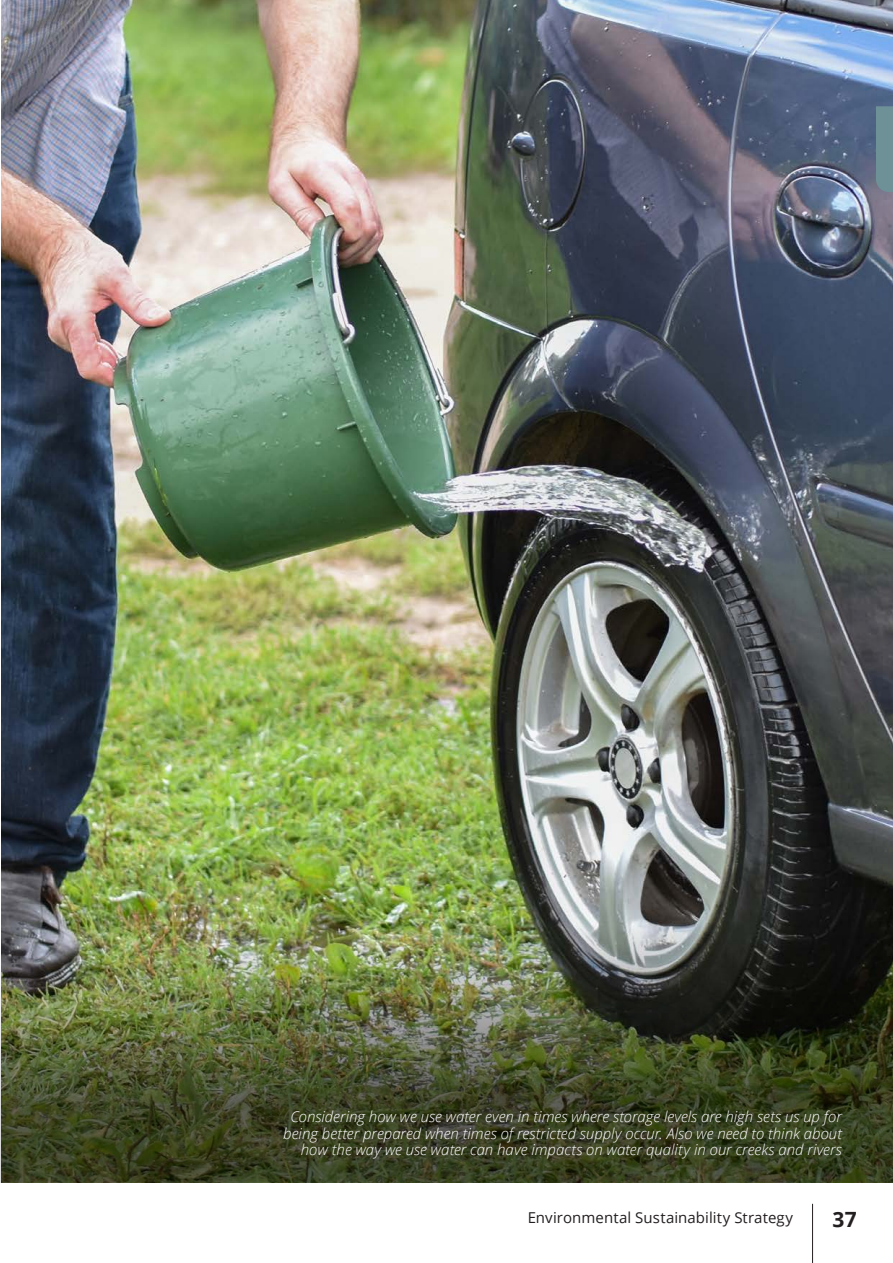
<style>
.page{position:relative;width:893px;height:1263px;background:#fff}
.page>*{position:absolute;margin:0;border:0;box-sizing:border-box;transform-origin:0 0}
.t1{font:700 21px "Open Sans";color:#231f20}
.Table_last_column{font:italic 300 15px/16.5px "Open Sans";color:#fff;text-align:right}
.t2{font:15px "Open Sans";letter-spacing:.005em;color:#231f20}
</style>
<div class="page">
<img style="left:2px;top:0;width:891px;height:890px">
<img style="left:1px;top:890px;width:892px;height:293px">
<hr style="left:812px;top:1204px;width:1px;height:59px;background:#231f20">
<svg style="left:876px;top:106px;width:17px;height:86px"></svg>
<p class="Table_last_column" style="left:283px;top:1108px;width:560px">Considering how we use water even in times where storage levels are high sets us up for being better prepared when times of restricted supply occur. Also we need to think about how the way we use water can have impacts on water quality in our creeks and rivers</p>
<p class="t2" style="left:528px;top:1207px;width:267px">Environmental Sustainability Strategy</p>
<h1 class="t1" style="left:832px;top:1205px;width:26px">37</h1>
</div>
